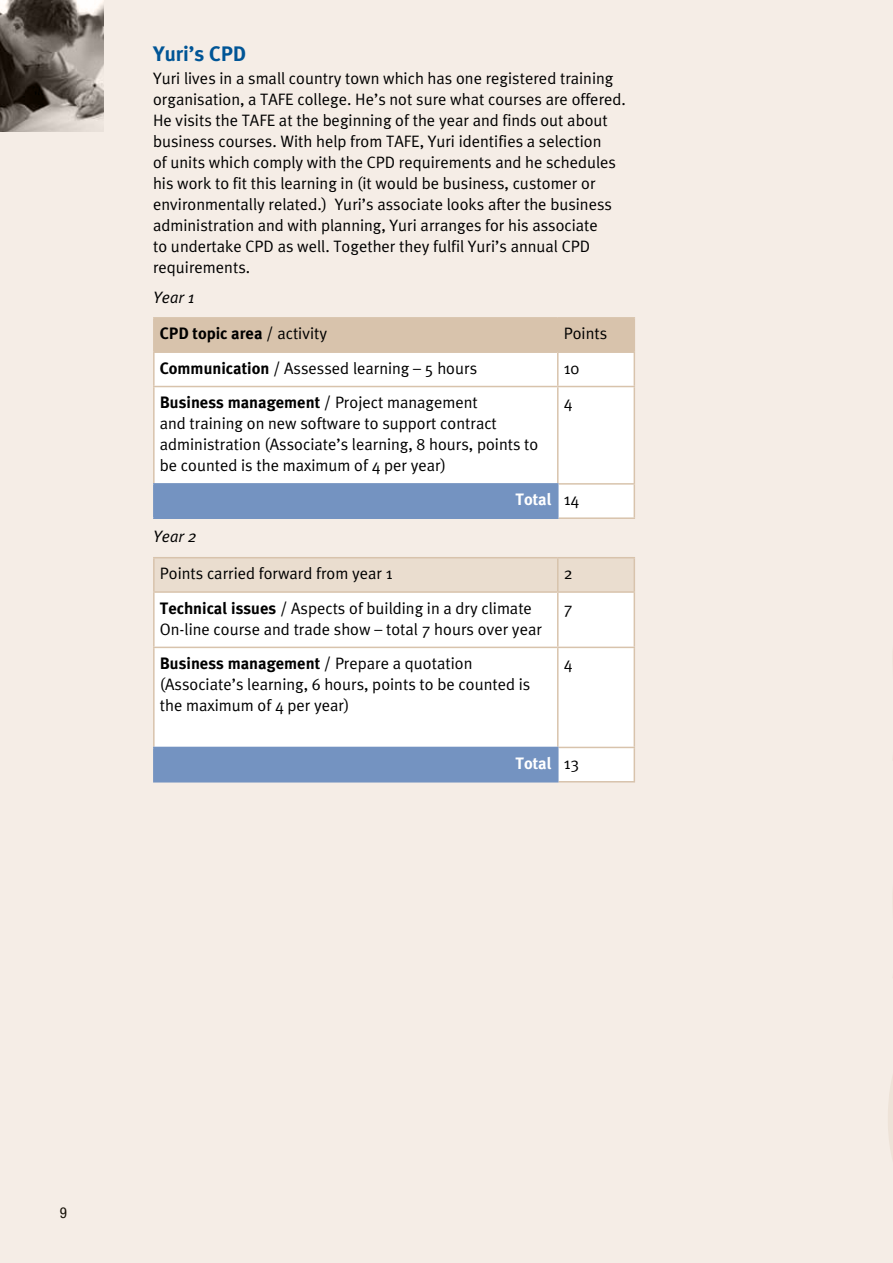
<style>
.page{position:relative;width:893px;height:1263px;background:#f5ede6}
.page>*{position:absolute;margin:0;border:0;box-sizing:border-box;transform-origin:0 0}
.t1{font:700 21px "Meta Plus";color:#005596}
.t2{font:16.5px/21px "Meta Plus Normal";color:#000}
.t3{font:700 16.5px "Meta Plus";color:#000}
.t4{font:700 16.5px "Meta Plus";color:#fff}
.t5{font:italic 16.5px "Meta Plus Normal";color:#000}
.t6{font:condensed 15px "Helvetica Neue LT";color:#140f06}
.s1{font-family:"Meta Plus Normal";font-weight:400}
.s2{font-family:"Meta Plus";font-weight:700}
.s3{font-family:"Meta Plus Normal";font-weight:400;color:#000}
</style>
<div class="page">
<img style="left:0;top:0;width:103px;height:131px">
<div style="left:155px;top:319px;width:479px;height:32px;background:#d8c3ac"></div>
<div style="left:155px;top:353px;width:479px;height:164px;background:#fff"></div>
<div style="left:154px;top:484px;width:404px;height:34px;background:#7493c1"></div>
<hr style="left:153px;top:317px;width:405px;height:2px;background:#d8c3ac">
<hr style="left:153px;top:319px;width:2px;height:32px;background:#d8c3ac">
<hr style="left:558px;top:317px;width:77px;height:2px;background:#d8c3ac">
<hr style="left:557px;top:319px;width:2px;height:32px;background:#d8c3ac">
<hr style="left:634px;top:319px;width:1px;height:32px;background:#d8c3ac">
<hr style="left:153px;top:351px;width:405px;height:2px;background:#d8c3ac">
<hr style="left:153px;top:353px;width:2px;height:33px;background:#d8c3ac">
<hr style="left:558px;top:351px;width:77px;height:2px;background:#d8c3ac">
<hr style="left:557px;top:353px;width:2px;height:33px;background:#d8c3ac">
<hr style="left:634px;top:353px;width:1px;height:33px;background:#d8c3ac">
<hr style="left:153px;top:386px;width:405px;height:1px;background:#d8c3ac">
<hr style="left:153px;top:387px;width:2px;height:96px;background:#d8c3ac">
<hr style="left:558px;top:386px;width:77px;height:1px;background:#d8c3ac">
<hr style="left:557px;top:387px;width:2px;height:96px;background:#d8c3ac">
<hr style="left:634px;top:387px;width:1px;height:96px;background:#d8c3ac">
<hr style="left:559px;top:483px;width:76px;height:2px;background:#d8c3ac">
<hr style="left:634px;top:485px;width:1px;height:32px;background:#d8c3ac">
<hr style="left:559px;top:517px;width:76px;height:2px;background:#d8c3ac">
<hr style="left:153px;top:483px;width:406px;height:2px;background:#7493c1">
<hr style="left:153px;top:485px;width:2px;height:32px;background:#7493c1">
<hr style="left:557px;top:485px;width:2px;height:32px;background:#7493c1">
<hr style="left:153px;top:517px;width:406px;height:2px;background:#7493c1">
<div style="left:155px;top:558px;width:479px;height:33px;background:#eaddcf"></div>
<div style="left:155px;top:593px;width:479px;height:188px;background:#fff"></div>
<div style="left:154px;top:747px;width:404px;height:35px;background:#7493c1"></div>
<hr style="left:153px;top:557px;width:405px;height:1px;background:#d8c3ac">
<hr style="left:153px;top:558px;width:2px;height:33px;background:#d8c3ac">
<hr style="left:558px;top:557px;width:77px;height:1px;background:#d8c3ac">
<hr style="left:557px;top:558px;width:2px;height:33px;background:#d8c3ac">
<hr style="left:634px;top:558px;width:1px;height:33px;background:#d8c3ac">
<hr style="left:153px;top:591px;width:405px;height:2px;background:#d8c3ac">
<hr style="left:153px;top:593px;width:2px;height:54px;background:#d8c3ac">
<hr style="left:558px;top:591px;width:77px;height:2px;background:#d8c3ac">
<hr style="left:557px;top:593px;width:2px;height:54px;background:#d8c3ac">
<hr style="left:634px;top:593px;width:1px;height:54px;background:#d8c3ac">
<hr style="left:153px;top:647px;width:405px;height:1px;background:#d8c3ac">
<hr style="left:153px;top:648px;width:2px;height:99px;background:#d8c3ac">
<hr style="left:558px;top:647px;width:77px;height:1px;background:#d8c3ac">
<hr style="left:557px;top:648px;width:2px;height:99px;background:#d8c3ac">
<hr style="left:634px;top:648px;width:1px;height:99px;background:#d8c3ac">
<hr style="left:559px;top:747px;width:76px;height:1px;background:#d8c3ac">
<hr style="left:634px;top:748px;width:1px;height:33px;background:#d8c3ac">
<hr style="left:559px;top:781px;width:76px;height:1px;background:#d8c3ac">
<hr style="left:153px;top:747px;width:406px;height:1px;background:#7493c1">
<hr style="left:153px;top:748px;width:2px;height:33px;background:#7493c1">
<hr style="left:557px;top:748px;width:2px;height:33px;background:#7493c1">
<hr style="left:153px;top:781px;width:406px;height:1px;background:#7493c1">
<p class="t1" style="left:153px;top:42px;width:95px">Yuri’s CPD</p>
<p class="t2" style="left:153px;top:68px;width:474px">Yuri lives in a small country town which has one registered training organisation, a TAFE college. He’s not sure what courses are offered.<br>He visits the TAFE at the beginning of the year and finds out about business courses. With help from TAFE, Yuri identifies a selection<br>of units which comply with the CPD requirements and he schedules his work to fit this learning in (it would be business, customer or environmentally related.) Yuri’s associate looks after the business administration and with planning, Yuri arranges for his associate<br>to undertake CPD as well. Together they fulfil Yuri’s annual CPD requirements.</p>
<p class="t5" style="left:153px;top:287px;width:43px">Year 1</p>
<p class="t3" style="left:160px;top:324px;width:169px">CPD topic area <span class="s1">/ activity</span></p>
<p class="t2" style="left:564px;top:323px;width:45px">Points</p>
<p class="t2" style="left:160px;top:357px;width:319px"><span class="s2">Communication</span> / Assessed learning – 5 hours</p>
<p class="t2" style="left:564px;top:357px;width:17px">10</p>
<p class="t3" style="left:160px;top:393px;width:320px">Business management <span class="s1">/ Project management</span></p>
<p class="t2" style="left:160px;top:413px;width:380px">and training on new software to support contract administration (Associate’s learning, 8 hours, points to be counted is the maximum of 4 per year)</p>
<p class="t2" style="left:564px;top:392px;width:10px">4</p>
<p class="t4" style="left:515px;top:490px;width:65px">Total <span class="s3">14</span></p>
<p class="t5" style="left:153px;top:527px;width:45px">Year 2</p>
<p class="t2" style="left:160px;top:563px;width:234px">Points carried forward from year 1</p>
<p class="t2" style="left:564px;top:563px;width:10px">2</p>
<p class="t2" style="left:160px;top:597px;width:384px"><span class="s2">Technical issues</span> / Aspects of building in a dry climate<br>On-line course and trade show – total 7 hours over year</p>
<p class="t2" style="left:564px;top:597px;width:10px">7</p>
<p class="t3" style="left:160px;top:654px;width:314px">Business management <span class="s1">/ Prepare a quotation</span></p>
<p class="t2" style="left:160px;top:673px;width:372px">(Associate’s learning, 6 hours, points to be counted is the maximum of 4 per year)</p>
<p class="t2" style="left:564px;top:652px;width:10px">4</p>
<p class="t4" style="left:515px;top:754px;width:65px">Total <span class="s3">13</span></p>
<p class="t6" style="left:60px;top:1204px;width:9px">9</p>
</div>
